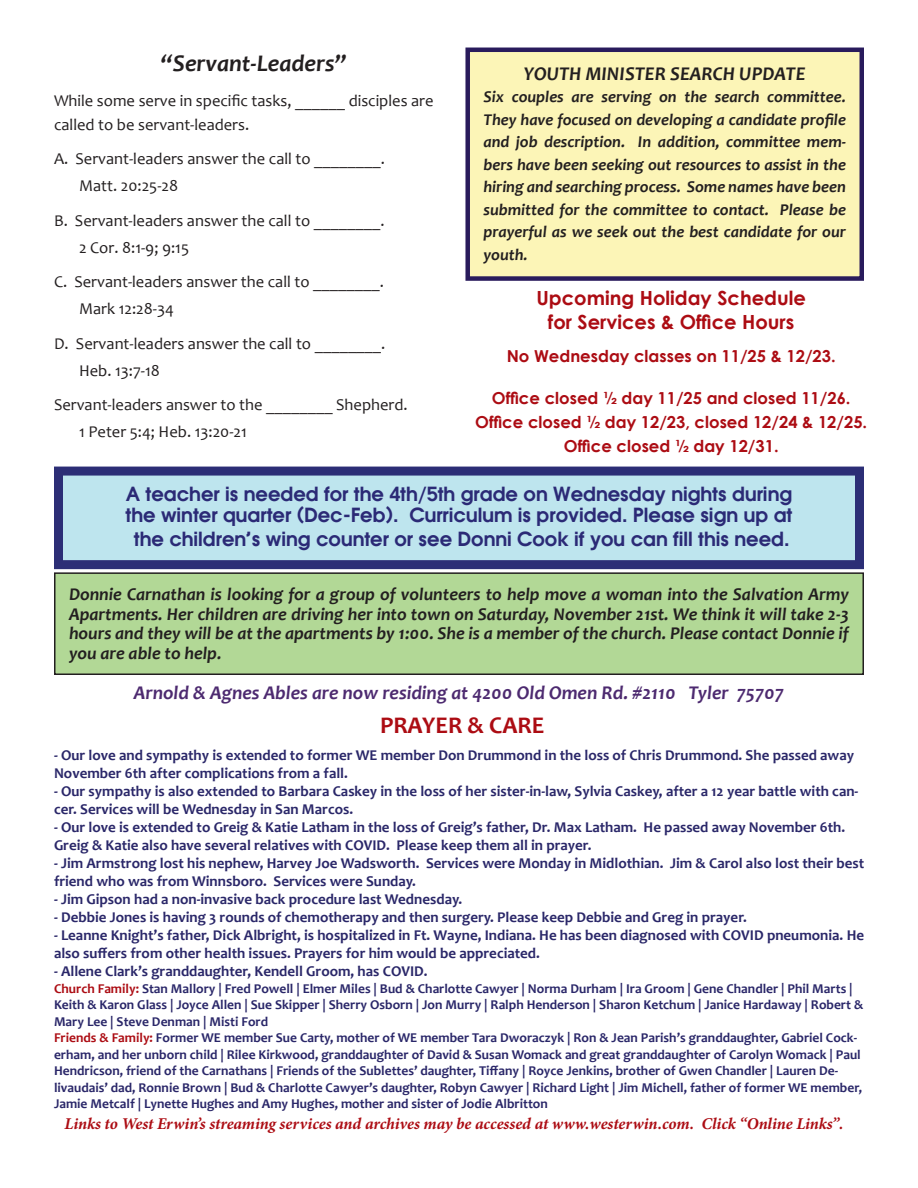
<style>
.page{position:relative;width:918px;height:1188px;background:#fff}
.page>*{position:absolute;margin:0;border:0;box-sizing:border-box;transform-origin:0 0}
.t1{font:italic 700 24px "Candara";color:#231f20}
.t2{font:700 24px "Candara";color:#ac0c13}
.t3{font:600 19.5px "Atlanta";color:#2b2a76}
.t4{font:italic 700 19.5px "Candara";color:#4d2a70}
.t5{font:700 19.5px "Century Gothic";color:#ac0c13}
.t6{font:italic 700 19.5px "Candara";color:#231f20}
.t7{font:italic 700 18px/19.5px "Candara";color:#231f20;text-align:justify}
.t8{font:16.5px/24px "Candara";color:#231f20}
.t9{font:italic 700 16.5px/22.5px "Candara";color:#231f20;text-align:justify}
.t10{font:700 16.5px "Century Gothic";color:#ac0c13}
.t11{font:italic 700 16.5px "Minion Pro";letter-spacing:-.005em;color:#ac0c13}
.t12{font:700 15px/18px "Candara";color:#2a2769}
.t13{font:700 13.5px/16.5px "Candara";color:#2a2769}
.s1{color:#ac0c13}
</style>
<div class="page">
<div style="left:468px;top:50px;width:394px;height:229px;background:#fcf5b7"></div>
<div style="left:465px;top:48px;width:399px;height:233px;border:4px solid #291b5c"></div>
<div style="left:55px;top:573px;width:808px;height:101px;background:#b2d896"></div>
<div style="left:54px;top:572px;width:810px;height:103px;border:2px solid #231f20"></div>
<div style="left:58px;top:471px;width:802px;height:94px;background:#bee5ee"></div>
<div style="left:54px;top:467px;width:810px;height:102px;border:9px solid #2c2e76"></div>
<p class="t1" style="left:161px;top:49px;width:187px">“Servant-Leaders”</p>
<p class="t8" style="left:54px;top:88px;width:381px">While some serve in specific tasks, ______ disciples are called to be servant-leaders.</p>
<p class="t8" style="left:54px;top:147px;width:332px">A. Servant-leaders answer the call to ________.</p>
<p class="t8" style="left:79px;top:174px;width:101px">Matt. 20:25-28</p>
<p class="t8" style="left:54px;top:208px;width:332px">B. Servant-leaders answer the call to ________.</p>
<p class="t8" style="left:79px;top:235px;width:112px">2 Cor. 8:1-9; 9:15</p>
<p class="t8" style="left:54px;top:270px;width:331px">C. Servant-leaders answer the call to ________.</p>
<p class="t8" style="left:79px;top:297px;width:96px">Mark 12:28-34</p>
<p class="t8" style="left:54px;top:331px;width:333px">D. Servant-leaders answer the call to ________.</p>
<p class="t8" style="left:79px;top:358px;width:82px">Heb. 13:7-18</p>
<p class="t8" style="left:54px;top:393px;width:355px">Servant-leaders answer to the ________ Shepherd.</p>
<p class="t8" style="left:79px;top:420px;width:169px">1 Peter 5:4; Heb. 13:20-21</p>
<p class="t6" style="left:524px;top:61px;width:283px">YOUTH MINISTER SEARCH UPDATE</p>
<p class="t9" style="left:483px;top:85px;width:364px">Six couples are serving on the search committee.<br>They have focused on developing a candidate profile and job description. In addition, committee mem&shy;bers have been seeking out resources to assist in the hiring and searching process. Some names have been submitted for the committee to contact. Please be prayerful as we seek out the best candidate for our youth.</p>
<p class="t5" style="left:536px;top:286px;width:271px">Upcoming Holiday Schedule</p>
<p class="t5" style="left:548px;top:310px;width:248px">for Services &amp; Office Hours</p>
<p class="t10" style="left:507px;top:346px;width:331px">No Wednesday classes on 11/25 &amp; 12/23.</p>
<p class="t10" style="left:492px;top:388px;width:360px">Office closed ½ day 11/25 and closed 11/26.</p>
<p class="t10" style="left:475px;top:412px;width:394px">Office closed ½ day 12/23, closed 12/24 &amp; 12/25.</p>
<p class="t10" style="left:564px;top:436px;width:216px">Office closed ½ day 12/31.</p>
<p class="t3" style="left:126px;top:480px;width:668px">A teacher is needed for the 4th/5th grade on Wednesday nights during</p>
<p class="t3" style="left:126px;top:501px;width:668px">the winter quarter (Dec-Feb). Curriculum is provided. Please sign up at</p>
<p class="t3" style="left:134px;top:525px;width:657px">the children’s wing counter or see Donni Cook if you can fill this need.</p>
<p class="t7" style="left:69px;top:585px;width:781px">Donnie Carnathan is looking for a group of volunteers to help move a woman into the Salvation Army Apartments. Her children are driving her into town on Saturday, November 21st. We think it will take 2-3 hours and they will be at the apartments by 1:00. She is a member of the church. Please contact Donnie if you are able to help.</p>
<p class="t4" style="left:134px;top:680px;width:652px">Arnold &amp; Agnes Ables are now residing at 4200 Old Omen Rd. #2110 Tyler 75707</p>
<p class="t2" style="left:380px;top:711px;width:166px">PRAYER &amp; CARE</p>
<p class="t12" style="left:54px;top:746px;width:802px">- Our love and sympathy is extended to former WE member Don Drummond in the loss of Chris Drummond. She passed away<br>November 6th after complications from a fall.</p>
<p class="t12" style="left:54px;top:782px;width:806px">- Our sympathy is also extended to Barbara Caskey in the loss of her sister-in-law, Sylvia Caskey, after a 12 year battle with can&shy;cer. Services will be Wednesday in San Marcos.</p>
<p class="t12" style="left:54px;top:818px;width:793px">- Our love is extended to Greig &amp; Katie Latham in the loss of Greig’s father, Dr. Max Latham. He passed away November 6th.<br>Greig &amp; Katie also have several relatives with COVID. Please keep them all in prayer.</p>
<p class="t12" style="left:54px;top:854px;width:812px">- Jim Armstrong lost his nephew, Harvey Joe Wadsworth. Services were Monday in Midlothian. Jim &amp; Carol also lost their best friend who was from Winnsboro. Services were Sunday.</p>
<p class="t12" style="left:54px;top:890px;width:410px">- Jim Gipson had a non-invasive back procedure last Wednesday.</p>
<p class="t12" style="left:54px;top:908px;width:695px">- Debbie Jones is having 3 rounds of chemotherapy and then surgery. Please keep Debbie and Greg in prayer.</p>
<p class="t12" style="left:54px;top:926px;width:812px">- Leanne Knight’s father, Dick Albright, is hospitalized in Ft. Wayne, Indiana. He has been diagnosed with COVID pneumonia. He also suffers from other health issues. Prayers for him would be appreciated.</p>
<p class="t12" style="left:54px;top:962px;width:375px">- Allene Clark’s granddaughter, Kendell Groom, has COVID.</p>
<p class="t13" style="left:54px;top:980px;width:811px"><span class="s1">Church Family:</span> Stan Mallory | Fred Powell | Elmer Miles | Bud &amp; Charlotte Cawyer | Norma Durham | Ira Groom | Gene Chandler | Phil Marts |<br>Keith &amp; Karon Glass | Joyce Allen | Sue Skipper | Sherry Osborn | Jon Murry | Ralph Henderson | Sharon Ketchum | Janice Hardaway | Robert &amp;<br>Mary Lee | Steve Denman | Misti Ford</p>
<p class="t13" style="left:54px;top:1030px;width:810px"><span class="s1">Friends &amp; Family:</span> Former WE member Sue Carty, mother of WE member Tara Dworaczyk | Ron &amp; Jean Parish’s granddaughter, Gabriel Cock&shy;erham, and her unborn child | Rilee Kirkwood, granddaughter of David &amp; Susan Womack and great granddaughter of Carolyn Womack | Paul Hendricson, friend of the Carnathans | Friends of the Sublettes’ daughter, Tiffany | Royce Jenkins, brother of Gwen Chandler | Lauren De&shy;livaudais’ dad, Ronnie Brown | Bud &amp; Charlotte Cawyer’s daughter, Robyn Cawyer | Richard Light | Jim Michell, father of former WE member, Jamie Metcalf | Lynette Hughes and Amy Hughes, mother and sister of Jodie Albritton</p>
<p class="t11" style="left:65px;top:1112px;width:781px">Links to West Erwin’s streaming services and archives may be accessed at www.westerwin.com. Click “Online Links”.</p>
</div>
